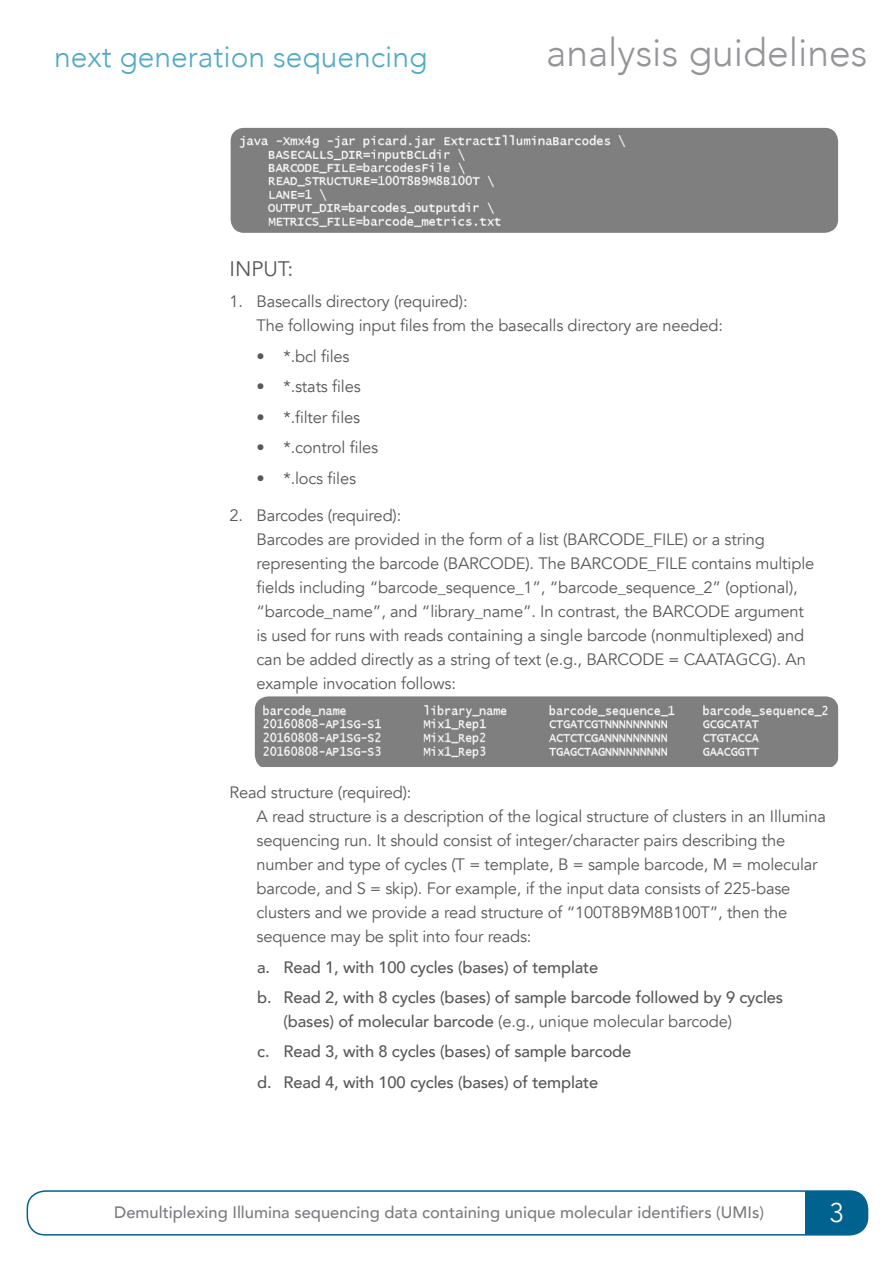
<style>
.page{position:relative;width:893px;height:1263px;background:#fff}
.page>*{position:absolute;margin:0;border:0;box-sizing:border-box;transform-origin:0 0}
.t1{font:300 39px "Avenir";color:#939598}
.t2{font:300 30px "Avenir";color:#50aac7}
.t3{font:300 27px "Avenir";color:#fff}
.t4{font:21px "Avenir";color:#57585a}
.t5{font:16.5px/24px "Avenir";letter-spacing:-.01em;color:#57585a}
.t6{font:500 16.5px/24px "Avenir";letter-spacing:-.01em;color:#57585a}
.t7{font:500 16.5px "Avenir";color:#7a7c81}
.s1{font-weight:400}
</style>
<div class="page">
<div style="left:805px;top:1191px;width:62px;height:44px;background:#00628e"></div>
<div style="left:27px;top:1190px;width:841px;height:45px;border:2px solid #00628e;border-radius:18px"></div>
<img style="left:231px;top:128px;width:607px;height:105px">
<img style="left:255px;top:696px;width:584px;height:71px">
<h2 class="t2" style="left:54px;top:39px;width:375px">next generation sequencing</h2>
<h1 class="t1" style="left:546px;top:29px;width:323px">analysis guidelines</h1>
<h3 class="t4" style="left:229px;top:257px;width:65px">INPUT:</h3>
<p class="t5" style="left:256px;top:290px;width:468px;text-indent:-27px">1. Basecalls directory (required):<br>The following input files from the basecalls directory are needed:</p>
<p class="t5" style="left:256px;top:344px;width:95px">• *.bcl files</p>
<p class="t5" style="left:256px;top:375px;width:106px">• *.stats files</p>
<p class="t5" style="left:256px;top:405px;width:105px">• *.filter files</p>
<p class="t5" style="left:256px;top:436px;width:123px">• *.control files</p>
<p class="t5" style="left:256px;top:466px;width:101px">• *.locs files</p>
<p class="t5" style="left:256px;top:503px;width:559px;text-indent:-27px">2. Barcodes (required):<br>Barcodes are provided in the form of a list (BARCODE_FILE) or a string representing the barcode (BARCODE). The BARCODE_FILE contains multiple fields including “barcode_sequence_1”, “barcode_sequence_2” (optional), “barcode_name”, and “library_name”. In contrast, the BARCODE argument is used for runs with reads containing a single barcode (nonmultiplexed) and can be added directly as a string of text (e.g., BARCODE = CAATAGCG). An example invocation follows:</p>
<p class="t5" style="left:256px;top:781px;width:571px;text-indent:-27px">Read structure (required):<br>A read structure is a description of the logical structure of clusters in an Illumina sequencing run. It should consist of integer/character pairs describing the number and type of cycles (T = template, B = sample barcode, M = molecular barcode, and S = skip). For example, if the input data consists of 225-base clusters and we provide a read structure of “100T8B9M8B100T”, then the sequence may be split into four reads:</p>
<p class="t6" style="left:257px;top:954px;width:343px">a. Read 1, with 100 cycles (bases) of template</p>
<p class="t6" style="left:283px;top:984px;width:501px;text-indent:-26px">b. Read 2, with 8 cycles (bases) of sample barcode followed by 9 cycles (bases) of molecular barcode <span class="s1">(e.g., unique molecular barcode)</span></p>
<p class="t6" style="left:257px;top:1039px;width:376px">c. Read 3, with 8 cycles (bases) of sample barcode</p>
<p class="t6" style="left:257px;top:1069px;width:343px">d. Read 4, with 100 cycles (bases) of template</p>
<p class="t7" style="left:114px;top:1198px;width:651px">Demultiplexing Illumina sequencing data containing unique molecular identifiers (UMIs)</p>
<h3 class="t3" style="left:830px;top:1197px;width:16px">3</h3>
</div>
